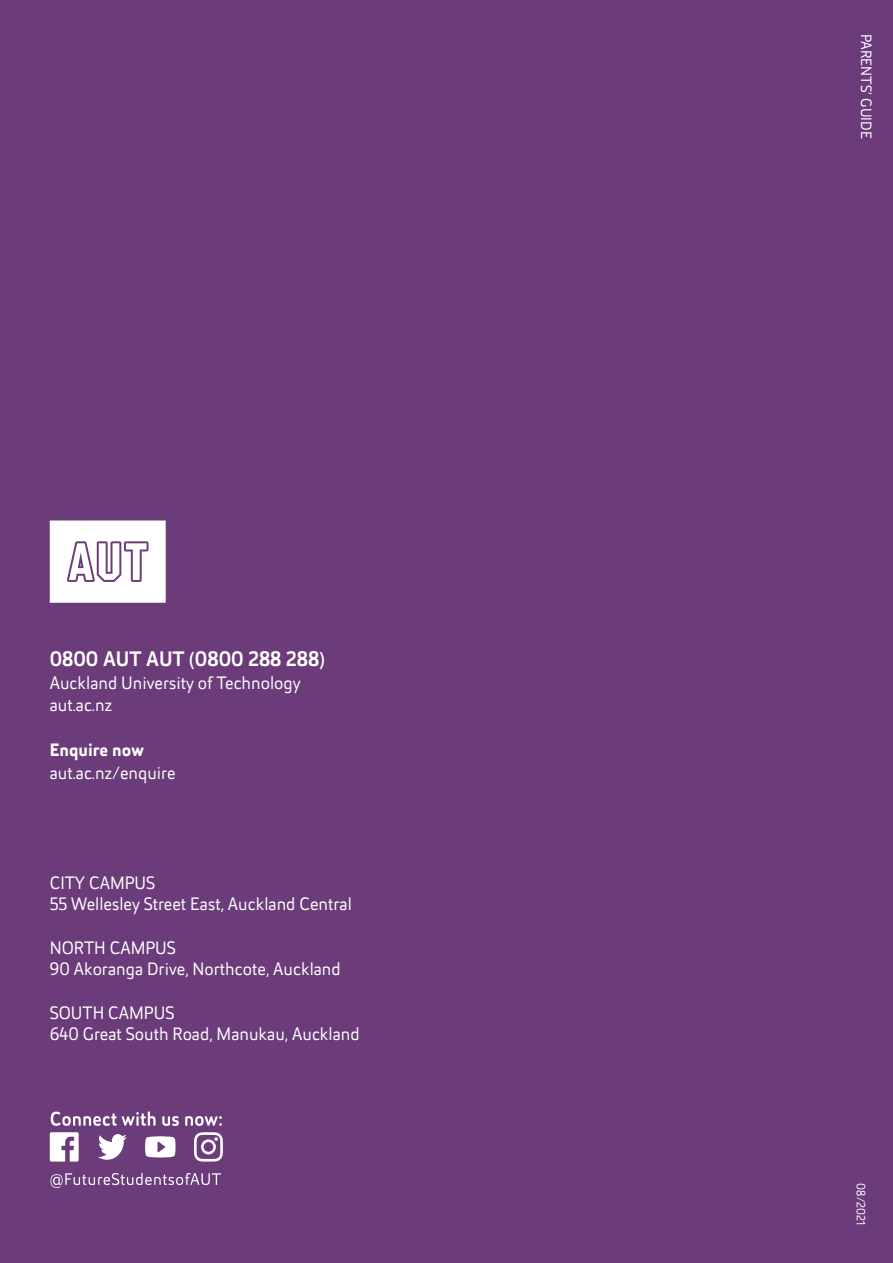
<style>
.page{position:relative;width:893px;height:1263px;background:#6c3b7a}
.page>*{position:absolute;margin:0;border:0;box-sizing:border-box;transform-origin:0 0}
.t1{font:500 21px "Helia Core";color:#fff}
.t2{font:18px/21.6px "Helia Core";color:#fff}
.t3{font:700 18px "Helia Core";color:#fff}
.t4{font:15px "Helia Core";color:#fff}
.t5{font:12px "Helia Core";color:#fff}
</style>
<div class="page">
<svg style="left:50px;top:520px;width:116px;height:83px;background:#f0ebf1"></svg>
<svg style="left:51px;top:1111px;width:171px;height:15px"></svg>
<svg style="left:98px;top:1134px;width:29px;height:26px"></svg>
<svg style="left:50px;top:1132px;width:29px;height:29px"></svg>
<svg style="left:194px;top:1132px;width:29px;height:29px"></svg>
<svg style="left:51px;top:1173px;width:170px;height:15px"></svg>
<svg style="left:145px;top:1136px;width:31px;height:21px"></svg>
<p class="t1" style="left:50px;top:644px;width:277px">0800 AUT AUT (0800 288 288)</p>
<p class="t2" style="left:50px;top:671px;width:252px;line-height:22.5px">Auckland University of Technology aut.ac.nz</p>
<p class="t3" style="left:50px;top:737px;width:96px">Enquire now</p>
<p class="t2" style="left:50px;top:761px;width:127px">aut.ac.nz/enquire</p>
<p class="t2" style="left:50px;top:871px;width:304px">CITY CAMPUS<br>55 Wellesley Street East, Auckland Central</p>
<p class="t2" style="left:50px;top:936px;width:293px">NORTH CAMPUS<br>90 Akoranga Drive, Northcote, Auckland</p>
<p class="t2" style="left:50px;top:1001px;width:311px">SOUTH CAMPUS<br>640 Great South Road, Manukau, Auckland</p>
<p class="t4" style="left:876px;top:34px;width:107px;rotate:90deg">PARENTS’ GUIDE</p>
<p class="t5" style="left:869px;top:1183px;width:43px;rotate:90deg">08/2021</p>
</div>
